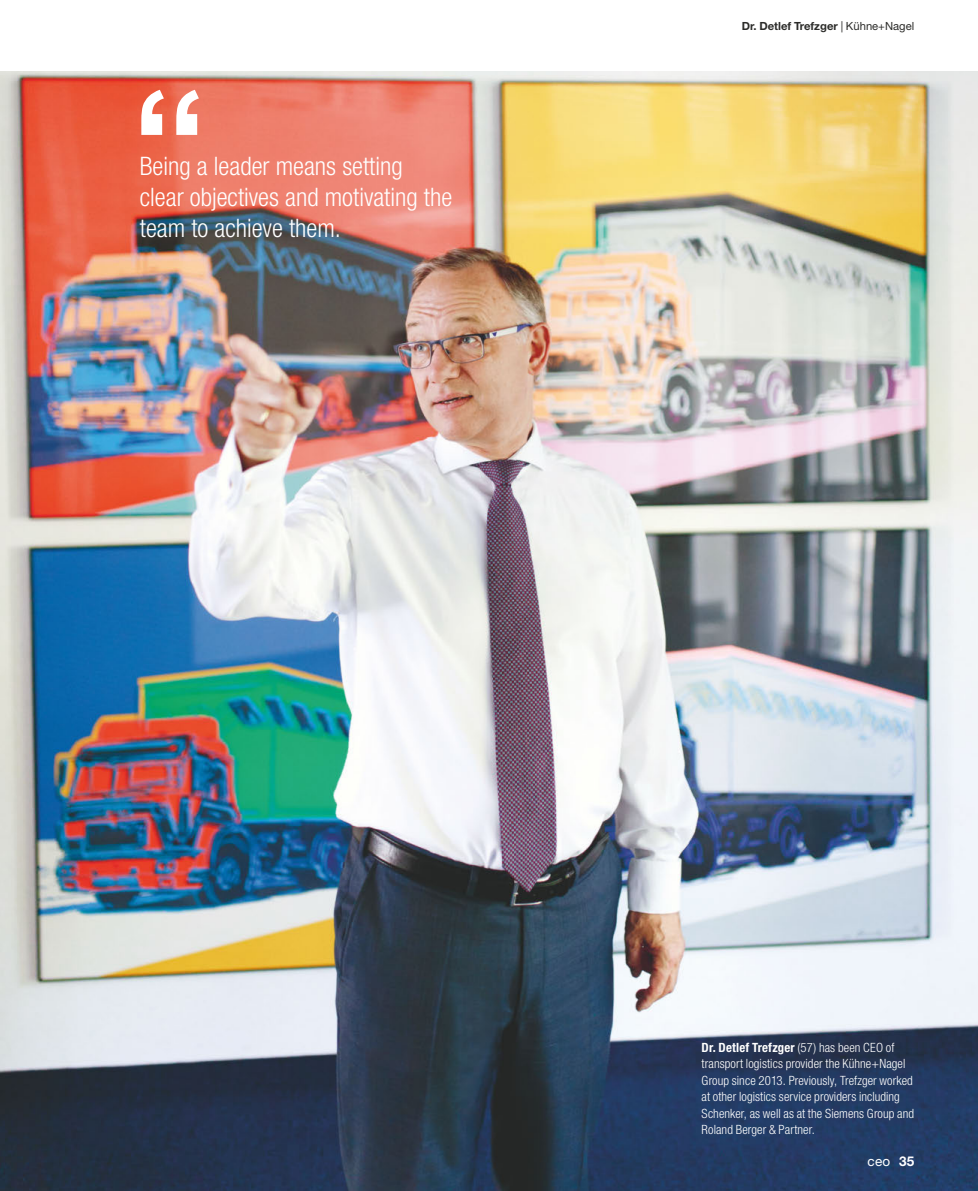
<style>
.page{position:relative;width:978px;height:1191px;background:#fff}
.page>*{position:absolute;margin:0;border:0;box-sizing:border-box;transform-origin:0 0}
.t1{font:300 condensed 25.5px/30.6px "Helvetica Neue LT Std";color:#fff}
.t2{font:13.5px "Helvetica Neue LT Std";color:#fff}
.t3{font:300 condensed 12.75px/16.5px "Helvetica Neue LT Std";letter-spacing:.005em;color:#fff}
.t4{font:700 11.25px "Helvetica Neue LT Std";color:#2b2b29}
.s1{font-weight:400}
.s2{font-weight:700}
</style>
<div class="page">
<img style="left:0;top:71px;width:978px;height:1120px">
<svg style="left:141px;top:90px;width:58px;height:45px"></svg>
<h1 class="t1" style="left:140px;top:151px;width:314px">Being a leader means setting clear objectives and motivating the team to achieve them.</h1>
<p class="t4" style="left:742px;top:19px;width:174px">Dr. Detlef Trefzger <span class="s1">| Kühne+Nagel</span></p>
<p class="t3" style="left:702px;top:1038px;width:214px"><span class="s2">Dr. Detlef Trefzger</span> (57) has been CEO of transport logistics provider the Kühne+Nagel Group since 2013. Previously, Trefzger worked at other logistics service providers including Schenker, as well as at the Siemens Group and Roland Berger &amp; Partner.</p>
<p class="t2" style="left:868px;top:1153px;width:48px">ceo <span class="s2">35</span></p>
</div>
